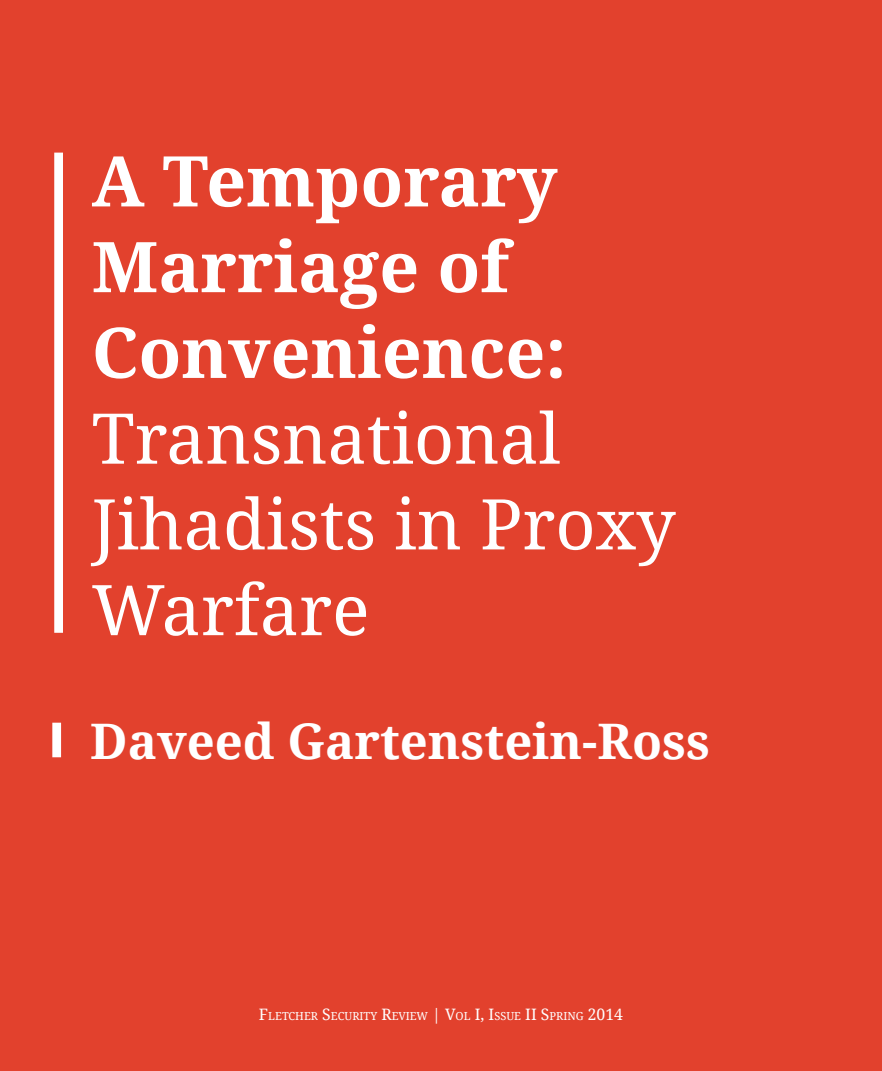
<style>
.page{position:relative;width:882px;height:1071px;background:#e2412d}
.page>*{position:absolute;margin:0;border:0;box-sizing:border-box;transform-origin:0 0}
.t1{font:70px/85.8px "Droid Serif";color:#fff}
.t2{font:700 70px/85.8px "Droid Serif";color:#fff}
.t3{font:700 49px "Droid Serif";color:#fff}
.t4{font:11.03px "Droid Serif";color:#fff}
.s1{font-size:15.75px}
</style>
<div class="page">
<div style="left:54px;top:153px;width:9px;height:480px;background:#fff"></div>
<div style="left:52px;top:723px;width:9px;height:34px;background:#fff"></div>
<h1 class="t2" style="left:92px;top:139px;width:476px">a temporary marriage of convenience:</h1>
<h1 class="t1" style="left:92px;top:397px;width:586px">Transnational<br>Jihadists in Proxy<br>Warfare</h1>
<h2 class="t3" style="left:90px;top:713px;width:621px">Daveed Gartenstein-ross</h2>
<p class="t4" style="left:259px;top:1010px;width:366px"><span class="s1">F</span>LETCHER <span class="s1">S</span>ECURITY <span class="s1">R</span>EVIEW <span class="s1">| V</span>OL <span class="s1">I, I</span>SSUE <span class="s1">II S</span>PRING <span class="s1">2014</span></p>
</div>
